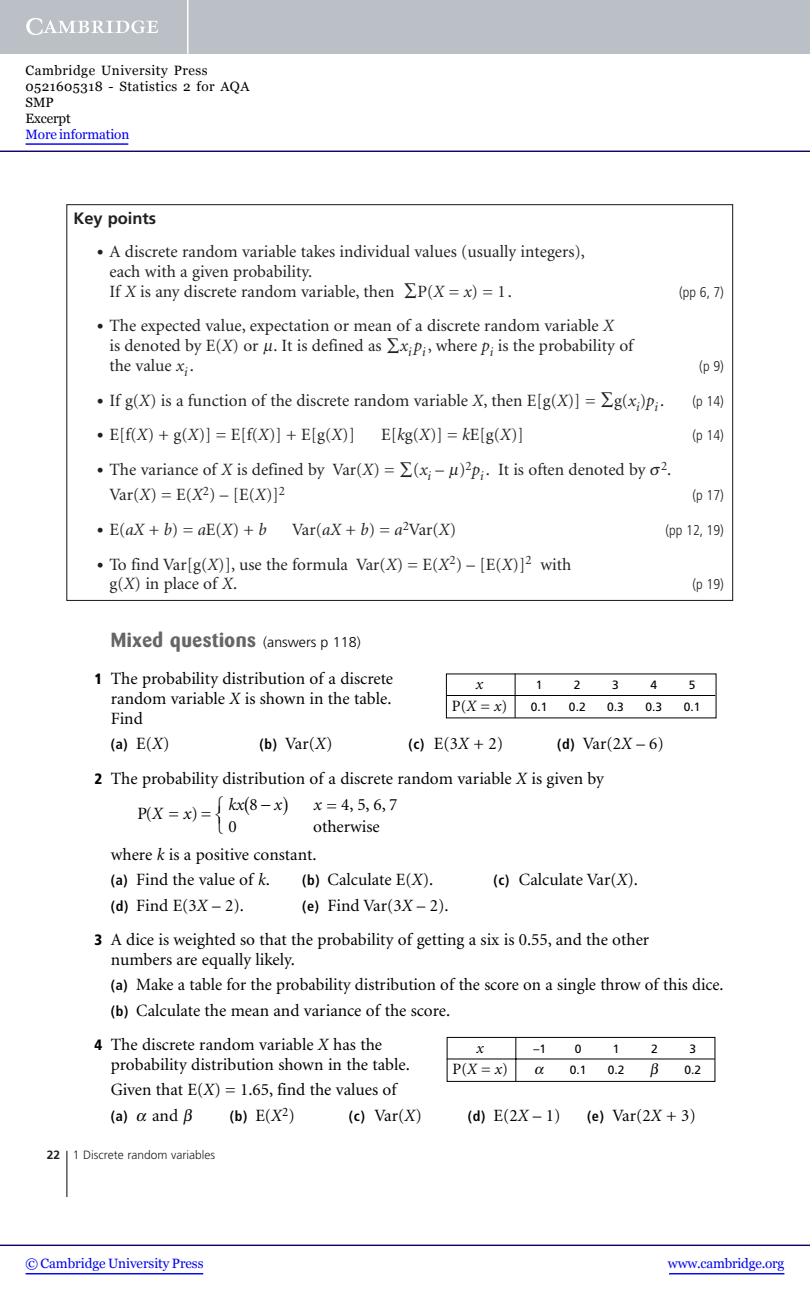
<style>
.page{position:relative;width:810px;height:1296px;background:#fff}
.page>*{position:absolute;margin:0;border:0;box-sizing:border-box;transform-origin:0 0}
.t1{font:700 20.25px "Barmeno BQ";letter-spacing:.025em;color:#666}
.t2{font:17.25px/19.8px "Minion";color:#000}
.t3{font:17.25px/19.8px "Minion";color:#231f20}
.t4{font:italic 17.25px "Minion";color:#000}
.t5{font:700 16.5px "Frutiger";color:#231f20}
.t6{font:15.75px "Minion";color:#000}
.t7{font:italic 15.75px "Minion";color:#000}
.t8{font:15.75px "Math SMP";color:#000}
.t9{font:300 condensed 14.25px "Frutiger";color:#231f20}
.t10{font:700 condensed 14.25px "Frutiger";color:#000}
.t11{font:13.5px/16.2px "Georgia";letter-spacing:.035em;color:#000}
.t12{font:13.5px "Georgia";letter-spacing:-.01em;color:#0000f1}
.t13{font:12px "Frutiger";color:#000}
.t14{font:300 12px "Frutiger";color:#231f20}
.s1{font-family:"Frutiger";font-size:13.95px}
.s2{font-style:italic}
.s3{font-family:"Math SMP"}
.s4{font-family:"Frutiger";font-weight:300;font-size:14.25px;color:#000}
.s5{font-family:"Frutiger";font-weight:900;font-stretch:condensed;font-size:15px}
.s6{font-family:"Minion";font-weight:400;font-stretch:normal;font-size:17.25px}
.s7{font-family:"Minion";font-weight:400;font-style:italic;font-stretch:normal;font-size:17.25px}
.s8{font-family:"Frutiger";font-weight:700;font-stretch:condensed;font-size:14.25px}
.s9{font-style:normal}
.s10{font-family:"Math SMP";font-weight:400;font-stretch:normal;font-size:17.25px}
.s11{font-weight:700}
</style>
<div class="page">
<hr style="left:66px;top:1151px;width:1px;height:46px;background:#231f20">
<hr style="left:515px;top:674px;width:1px;height:44px;background:#000">
<hr style="left:446px;top:695px;width:269px;height:1px;background:#000">
<div style="left:447px;top:1037px;width:268px;height:45px;border:1px solid #000"></div>
<hr style="left:516px;top:1037px;width:1px;height:44px;background:#000">
<hr style="left:447px;top:1059px;width:268px;height:1px;background:#000">
<hr style="left:0;top:151px;width:810px;height:1px;background:#150666">
<hr style="left:0;top:1245px;width:810px;height:1px;background:#150666">
<hr style="left:26px;top:1273px;width:177px;height:1px;background:#0000f1">
<hr style="left:669px;top:1273px;width:115px;height:1px;background:#0000f1">
<div style="left:0;top:0;width:810px;height:54px;background:#bac0c6"></div>
<svg style="left:26px;top:18px;width:132px;height:17px"></svg>
<hr style="left:187px;top:0;width:2px;height:54px;background:#fff">
<hr style="left:26px;top:143px;width:102px;height:2px;background:#0000f1">
<p class="t11" style="left:26px;top:62px;width:225px">Cambridge University Press<br>0521605318 - Statistics 2 for AQA<br>SMP<br>Excerpt</p>
<p class="t12" style="left:26px;top:127px;width:105px">More information</p>
<p class="t5" style="left:73px;top:211px;width:84px">Key points</p>
<p class="t3" style="left:109px;top:243px;width:477px;text-indent:-13px"><span class="s1">•</span> A discrete random variable takes individual values (usually integers), each with a given probability.<br>If <span class="s2">X</span> is any discrete random variable, then <span class="s3">g</span>P(<span class="s2">X</span> = <span class="s2">x</span>) = 1 .</p>
<p class="t3" style="left:109px;top:317px;width:525px;text-indent:-13px"><span class="s1">•</span> The expected value, expectation or mean of a discrete random variable <span class="s2">X<br></span>is denoted by E(<span class="s2">X</span>) or <span class="s3">M</span>. It is defined as <span class="s3">g</span><span class="s2">x</span><sub>i</sub> <span class="s2">p</span><sub>i</sub> , where <span class="s2">p</span><sub>i</sub> is the probability of the value <span class="s2">x</span><sub>i</sub> .</p>
<p class="t9" style="left:679px;top:286px;width:46px">(pp 6, 7)</p>
<p class="t9" style="left:699px;top:360px;width:26px">(p 9)</p>
<p class="t3" style="left:97px;top:392px;width:569px"><span class="s1">•</span> If g(<span class="s2">X</span>) is a function of the discrete random variable <span class="s2">X</span>, then E[g(<span class="s2">X</span>)] = <span class="s3">g</span>g(<span class="s2">x</span><sub>i</sub>)<span class="s2">p</span><sub>i</sub> .</p>
<p class="t9" style="left:692px;top:395px;width:33px">(p 14)</p>
<p class="t3" style="left:97px;top:426px;width:260px"><span class="s1">•</span> E[f(<span class="s2">X</span>) + g(<span class="s2">X</span>)] = E[f(<span class="s2">X</span>)] + E[g(<span class="s2">X</span>)]</p>
<p class="t3" style="left:381px;top:426px;width:144px">E[<span class="s2">k</span>g(<span class="s2">X</span>)] = <span class="s2">k</span>E[g(<span class="s2">X</span>)]</p>
<p class="t9" style="left:692px;top:430px;width:33px">(p 14)</p>
<p class="t3" style="left:109px;top:458px;width:563px;line-height:25.3px;text-indent:-13px"><span class="s1">•</span> The variance of <span class="s2">X</span> is defined by Var(<span class="s2">X</span>) = <span class="s3">g</span>(<span class="s2">x</span><sub>i</sub> – <span class="s3">M</span>)<sup>2</sup><span class="s2">p</span><sub>i</sub> . It is often denoted by <span class="s3">S</span><sup>2</sup>.<br>Var(<span class="s2">X</span>) = E(<span class="s2">X</span><sup>2</sup>) – [E(<span class="s2">X</span>)]<sup>2</sup></p>
<p class="t9" style="left:692px;top:490px;width:33px">(p 17)</p>
<p class="t3" style="left:97px;top:521px;width:171px"><span class="s1">•</span> E(<span class="s2">aX</span> + <span class="s2">b</span>) = <span class="s2">a</span>E(<span class="s2">X</span>) + <span class="s2">b</span></p>
<p class="t3" style="left:292px;top:521px;width:166px">Var(<span class="s2">aX</span> + <span class="s2">b</span>) = <span class="s2">a</span><sup>2</sup>Var(<span class="s2">X</span>)</p>
<p class="t9" style="left:666px;top:524px;width:60px">(pp 12, 19)</p>
<p class="t3" style="left:109px;top:556px;width:463px;text-indent:-13px"><span class="s1">•</span> To find Var[g(<span class="s2">X</span>)], use the formula Var(<span class="s2">X</span>) = E(<span class="s2">X</span><sup>2</sup>) – [E(<span class="s2">X</span>)]<sup>2</sup> with g(<span class="s2">X</span>) in place of <span class="s2">X</span>.</p>
<p class="t9" style="left:692px;top:579px;width:33px">(p 19)</p>
<p class="t1" style="left:111px;top:632px;width:251px">Mixed questions <span class="s4">(answers p 118)</span></p>
<p class="t2" style="left:111px;top:670px;width:284px;text-align:justify;text-indent:-16px"><span class="s5">1</span> The probability distribution of a discrete random variable <span class="s2">X</span> is shown in the table.<br>Find</p>
<p class="t10" style="left:111px;top:739px;width:60px">(a) <span class="s6">E(</span><span class="s7">X</span><span class="s6">)</span></p>
<p class="t2" style="left:260px;top:735px;width:74px"><span class="s8">(b)</span> Var(<span class="s2">X</span>)</p>
<p class="t2" style="left:408px;top:735px;width:96px"><span class="s8">(c)</span> E(3<span class="s2">X</span> + 2)</p>
<p class="t7" style="left:476px;top:678px;width:9px">x</p>
<p class="t13" style="left:536px;top:680px;width:8px">1</p>
<p class="t13" style="left:574px;top:680px;width:8px">2</p>
<p class="t13" style="left:612px;top:680px;width:8px">3</p>
<p class="t13" style="left:651px;top:680px;width:8px">4</p>
<p class="t13" style="left:689px;top:680px;width:8px">5</p>
<p class="t6" style="left:452px;top:699px;width:57px">P(<span class="s2">X</span> = <span class="s2">x</span>)</p>
<p class="t13" style="left:531px;top:702px;width:18px">0.1</p>
<p class="t13" style="left:569px;top:702px;width:18px">0.2</p>
<p class="t13" style="left:607px;top:702px;width:18px">0.3</p>
<p class="t13" style="left:646px;top:702px;width:18px">0.3</p>
<p class="t13" style="left:684px;top:702px;width:18px">0.1</p>
<p class="t2" style="left:94px;top:728px;width:571px;line-height:34.7px;text-indent:463px"><span class="s8">(d)</span> Var(2<span class="s2">X</span> – 6)<br><span class="s5">2</span> The probability distribution of a discrete random variable <span class="s2">X</span> is given by</p>
<p class="t4" style="left:228px;top:798px;width:31px">kx <span class="s9">8</span></p>
<p class="t4" style="left:274px;top:798px;width:9px">x</p>
<p class="t2" style="left:228px;top:818px;width:10px">0</p>
<p class="t2" style="left:146px;top:805px;width:67px">(<span class="s2">X x</span>) =</p>
<p class="t2" style="left:313px;top:796px;width:86px;line-height:21.5px"><span class="s2">x</span>=4,5,6,7 otherwise</p>
<p class="t2" style="left:137px;top:805px;width:43px">P =</p>
<p class="t2" style="left:111px;top:843px;width:207px;line-height:25.3px">where <span class="s2">k</span> is a positive constant. <span class="s8">(a)</span> Find the value of <span class="s2">k</span>.</p>
<p class="t2" style="left:302px;top:871px;width:133px"><span class="s8">(b)</span> Calculate E(<span class="s2">X</span>).</p>
<p class="t2" style="left:493px;top:871px;width:146px"><span class="s8">(c)</span> Calculate Var(<span class="s2">X</span>).</p>
<p class="t2" style="left:94px;top:889px;width:556px;line-height:34.7px;text-align:center"><span class="s8">(e)</span> Find Var(3<span class="s2">X</span> – 2).<br><span class="s5">3</span> A dice is weighted so that the probability of getting a six is 0.55, and the other</p>
<p class="t2" style="left:111px;top:948px;width:614px;line-height:25.3px">numbers are equally likely.<br><span class="s8">(a)</span> Make a table for the probability distribution of the score on a single throw of this dice. <span class="s8">(b)</span> Calculate the mean and variance of the score.</p>
<p class="t2" style="left:111px;top:1036px;width:301px;text-indent:-16px"><span class="s5">4</span> The discrete random variable <span class="s2">X</span> has the probability distribution shown in the table.</p>
<p class="t2" style="left:111px;top:1081px;width:287px">Given that E(<span class="s2">X</span>) = 1.65, find the values of</p>
<p class="t10" style="left:111px;top:1110px;width:84px">(a) <span class="s10">A</span> <span class="s6">and</span> <span class="s10">B</span></p>
<p class="t10" style="left:230px;top:1110px;width:66px">(b) <span class="s6">E(</span><span class="s7">X</span><sup>2</sup><span class="s6">)</span></p>
<p class="t2" style="left:349px;top:1107px;width:74px"><span class="s8">(c)</span> Var(<span class="s2">X</span>)</p>
<p class="t2" style="left:468px;top:1107px;width:94px"><span class="s8">(d)</span> E(2<span class="s2">X</span> – 1)</p>
<p class="t2" style="left:587px;top:1107px;width:110px"><span class="s8">(e)</span> Var(2<span class="s2">X</span> + 3)</p>
<p class="t2" style="left:111px;top:897px;width:135px"><span class="s8">(d)</span> Find E(3<span class="s2">X</span> – 2).</p>
<p class="t7" style="left:477px;top:1041px;width:9px">x</p>
<p class="t13" style="left:533px;top:1044px;width:14px">–1</p>
<p class="t13" style="left:575px;top:1044px;width:8px">0</p>
<p class="t13" style="left:613px;top:1044px;width:8px">1</p>
<p class="t13" style="left:651px;top:1044px;width:8px">2</p>
<p class="t13" style="left:690px;top:1044px;width:8px">3</p>
<p class="t6" style="left:453px;top:1063px;width:57px">P(<span class="s2">X</span> = <span class="s2">x</span>)</p>
<p class="t8" style="left:535px;top:1059px;width:12px">A</p>
<p class="t13" style="left:570px;top:1065px;width:18px">0.1</p>
<p class="t13" style="left:608px;top:1065px;width:18px">0.2</p>
<p class="t8" style="left:650px;top:1059px;width:11px">B</p>
<p class="t13" style="left:685px;top:1065px;width:18px">0.2</p>
<p class="t14" style="left:47px;top:1150px;width:170px"><span class="s11">22</span> 1 Discrete random variables</p>
<p class="t12" style="left:26px;top:1255px;width:180px">© Cambridge University Press</p>
<p class="t12" style="left:668px;top:1255px;width:118px">www.cambridge.org</p>
</div>
